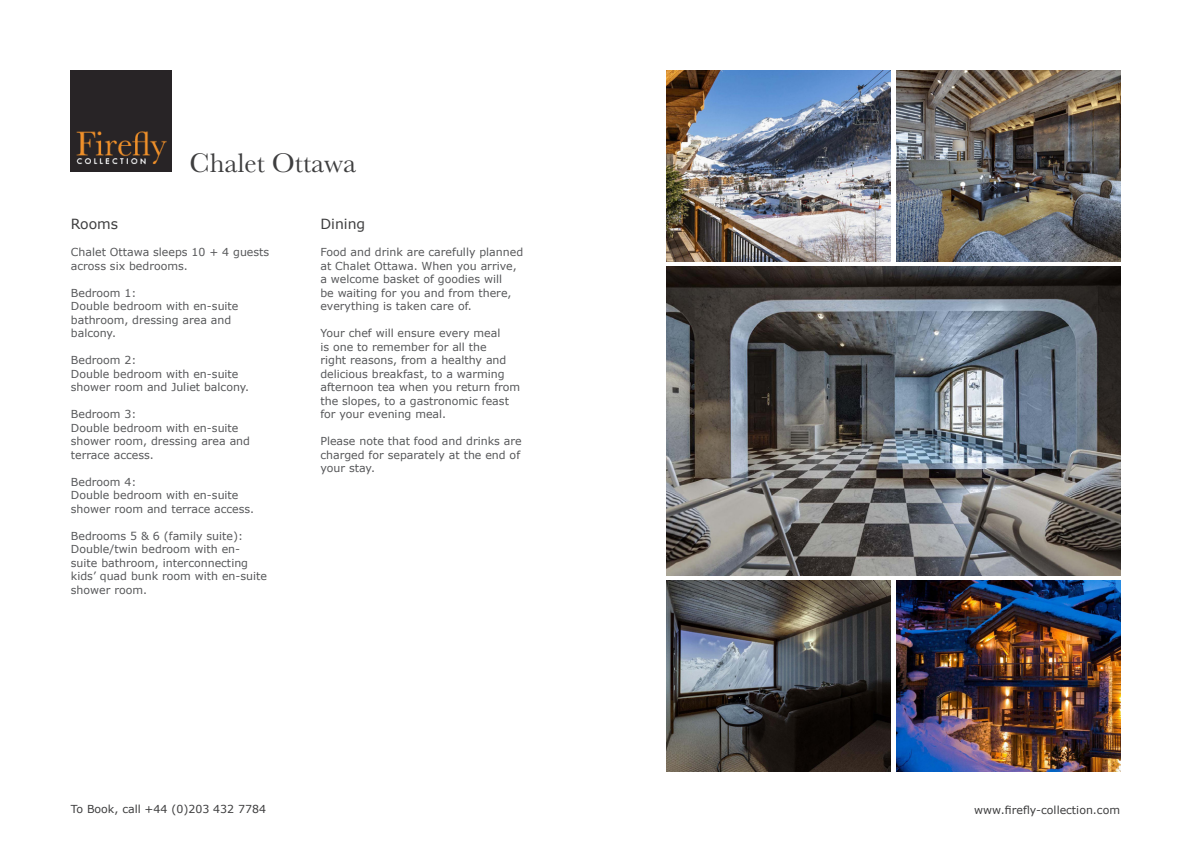
<style>
.page{position:relative;width:1191px;height:842px;background:#fff}
.page>*{position:absolute;margin:0;border:0;box-sizing:border-box;transform-origin:0 0}
.t1{font:28px "Baskerville";color:#3e3e3f}
.t2{font:14px "Verdana";color:#3e3e3f}
.t3{font:11px/13.5px "Verdana";color:#57585a}
.t4{font:11px "Verdana";color:#3e3e3f}
</style>
<div class="page">
<img style="left:71px;top:71px;width:101px;height:101px">
<img style="left:666px;top:71px;width:224px;height:190px">
<img style="left:896px;top:71px;width:224px;height:190px">
<img style="left:666px;top:267px;width:454px;height:308px">
<img style="left:896px;top:581px;width:224px;height:190px">
<img style="left:666px;top:581px;width:224px;height:190px">
<p class="t1" style="left:190px;top:145px;width:168px">Chalet Ottawa</p>
<p class="t2" style="left:71px;top:215px;width:49px">Rooms</p>
<p class="t3" style="left:71px;top:245px;width:200px">Chalet Ottawa sleeps 10 + 4 guests across six bedrooms.</p>
<p class="t3" style="left:71px;top:286px;width:67px">Bedroom 1:</p>
<p class="t3" style="left:71px;top:299px;width:169px">Double bedroom with en-suite bathroom, dressing area and balcony.</p>
<p class="t3" style="left:71px;top:353px;width:67px">Bedroom 2:</p>
<p class="t3" style="left:71px;top:367px;width:180px">Double bedroom with en-suite shower room and Juliet balcony.</p>
<p class="t3" style="left:71px;top:407px;width:67px">Bedroom 3:</p>
<p class="t3" style="left:71px;top:421px;width:181px">Double bedroom with en-suite shower room, dressing area and terrace access.</p>
<p class="t3" style="left:71px;top:475px;width:67px">Bedroom 4:</p>
<p class="t3" style="left:71px;top:488px;width:185px">Double bedroom with en-suite shower room and terrace access.</p>
<p class="t3" style="left:71px;top:529px;width:174px">Bedrooms 5 &amp; 6 (family suite):</p>
<p class="t3" style="left:71px;top:542px;width:198px">Double/twin bedroom with en&shy;suite bathroom, interconnecting kids’ quad bunk room with en-suite shower room.</p>
<p class="t2" style="left:320px;top:215px;width:46px">Dining</p>
<p class="t3" style="left:320px;top:245px;width:204px">Food and drink are carefully planned at Chalet Ottawa. When you arrive, a welcome basket of goodies will<br>be waiting for you and from there, everything is taken care of.</p>
<p class="t3" style="left:320px;top:326px;width:201px">Your chef will ensure every meal<br>is one to remember for all the<br>right reasons, from a healthy and delicious breakfast, to a warming afternoon tea when you return from the slopes, to a gastronomic feast for your evening meal.</p>
<p class="t3" style="left:320px;top:434px;width:203px">Please note that food and drinks are charged for separately at the end of your stay.</p>
<p class="t4" style="left:71px;top:802px;width:197px">To Book, call +44 (0)203 432 7784</p>
<p class="t4" style="left:974px;top:803px;width:147px">www.firefly-collection.com</p>
</div>
